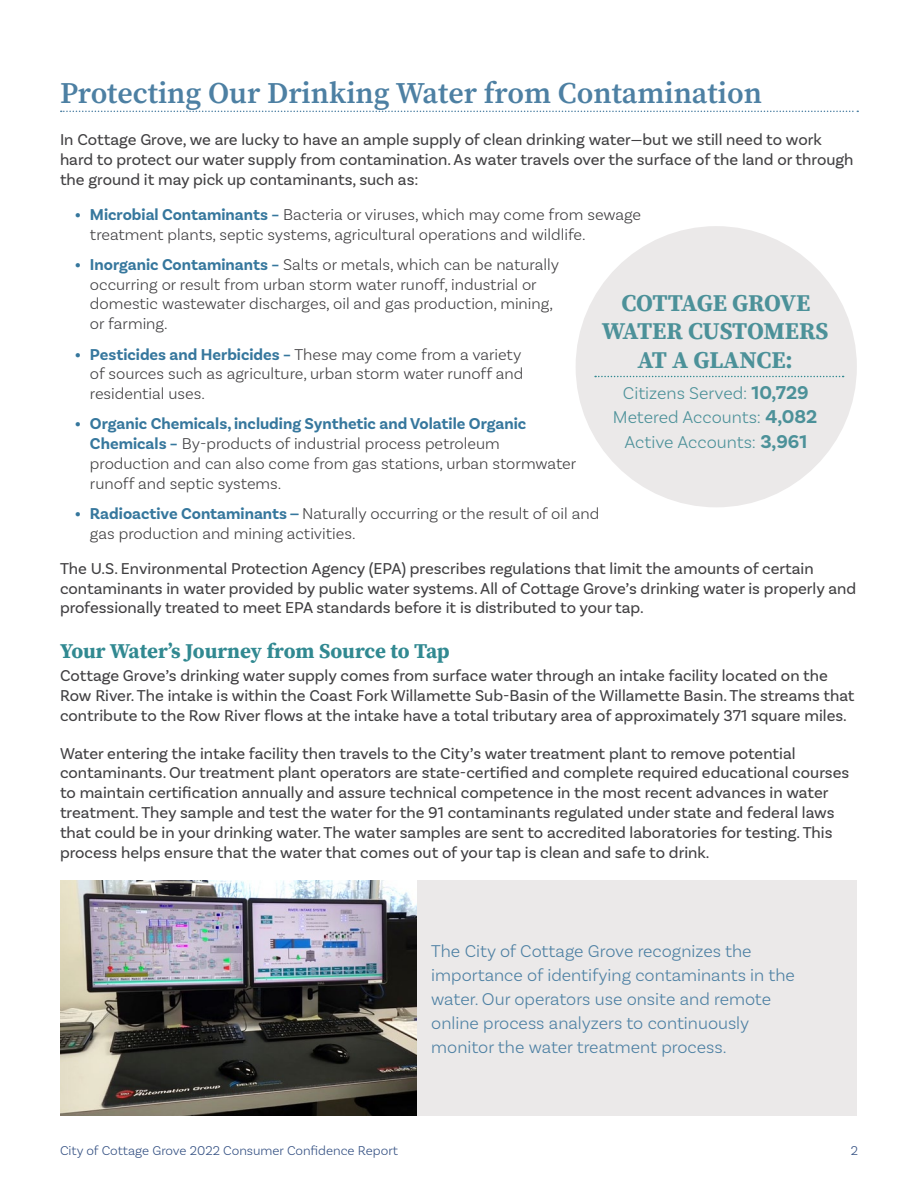
<style>
.page{position:relative;width:918px;height:1188px;background:#fff}
.page>*{position:absolute;margin:0;border:0;box-sizing:border-box;transform-origin:0 0}
.t1{font:600 30px "Source Serif Pro";color:#4d80a3}
.t2{font:700 24px/28.8px "Source Serif Pro";letter-spacing:-.015em;color:#4c9199;text-align:center}
.t3{font:700 21px "Source Serif Pro";letter-spacing:-.005em;color:#318991}
.t4{font:300 18px/24px "Basic Sans";color:#4d80a3}
.t5{font:300 18px/23.4px "Basic Sans";color:#4c9199;text-align:center}
.t6{font:16.5px/19.8px "Basic Sans";color:#414042}
.t7{font:300 16.5px/19.8px "Basic Sans";color:#414042}
.t8{font:300 13.5px "Basic Sans";color:#355183}
.s1{font-weight:700;color:#36779d}
.s2{font-family:"Calibri";font-weight:700;color:#36779d}
.s3{font-weight:700;font-size:19.5px}
</style>
<div class="page">
<div style="left:416px;top:880px;width:441px;height:236px;background:#ebe9e9"></div>
<svg style="left:61px;top:111px;width:797px;height:1px"></svg>
<img style="left:60px;top:880px;width:356px;height:236px">
<div style="left:576px;top:226px;width:281px;height:281px;background:#ebe9e9;border-radius:50%"></div>
<svg style="left:595px;top:376px;width:249px;height:1px"></svg>
<h1 class="t1" style="left:60px;top:73px;width:704px">Protecting Our Drinking Water from Contamination</h1>
<p class="t6" style="left:60px;top:130px;width:795px">In Cottage Grove, we are lucky to have an ample supply of clean drinking water—but we still need to work hard to protect our water supply from contamination. As water travels over the surface of the land or through the ground it may pick up contaminants, such as:</p>
<p class="t7" style="left:90px;top:204px;width:553px;text-indent:-15px"><span class="s1">• Microbial Contaminants –</span> Bacteria or viruses, which may come from sewage treatment plants, septic systems, agricultural operations and wildlife.</p>
<p class="t7" style="left:90px;top:254px;width:471px;text-indent:-15px"><span class="s1">• Inorganic Contaminants –</span> Salts or metals, which can be naturally occurring or result from urban storm water runoff, industrial or domestic wastewater discharges, oil and gas production, mining, or farming.</p>
<p class="t7" style="left:90px;top:344px;width:435px;text-indent:-15px"><span class="s1">• Pesticides and Herbicides –</span> These may come from a variety of sources such as agriculture, urban storm water runoff and residential uses.</p>
<p class="t7" style="left:90px;top:414px;width:488px;text-indent:-15px"><span class="s1">• Organic Chemicals, including Synthetic and Volatile Organic Chemicals –</span> By-products of industrial process petroleum production and can also come from gas stations, urban stormwater runoff and septic systems.</p>
<p class="t7" style="left:90px;top:504px;width:511px;text-indent:-15px"><span class="s1">• Radioactive Contaminants</span> <span class="s2">–</span> Naturally occurring or the result of oil and gas production and mining activities.</p>
<p class="t6" style="left:60px;top:558px;width:798px">The U.S. Environmental Protection Agency (EPA) prescribes regulations that limit the amounts of certain contaminants in water provided by public water systems. All of Cottage Grove’s drinking water is properly and professionally treated to meet EPA standards before it is distributed to your tap.</p>
<p class="t3" style="left:60px;top:637px;width:391px">Your Water’s Journey from Source to Tap</p>
<p class="t6" style="left:60px;top:666px;width:796px">Cottage Grove’s drinking water supply comes from surface water through an intake facility located on the<br>Row River. The intake is within the Coast Fork Willamette Sub-Basin of the Willamette Basin. The streams that contribute to the Row River flows at the intake have a total tributary area of approximately 371 square miles.</p>
<p class="t6" style="left:60px;top:743px;width:791px">Water entering the intake facility then travels to the City’s water treatment plant to remove potential contaminants. Our treatment plant operators are state-certified and complete required educational courses to maintain certification annually and assure technical competence in the most recent advances in water treatment. They sample and test the water for the 91 contaminants regulated under state and federal laws that could be in your drinking water. The water samples are sent to accredited laboratories for testing. This process helps ensure that the water that comes out of your tap is clean and safe to drink.</p>
<h2 class="t2" style="left:602px;top:288px;width:228px">COTTAGE GROVE<br>WATER CUSTOMERS<br>AT A GLANCE:</h2>
<p class="t5" style="left:613px;top:381px;width:206px">Citizens Served: <span class="s3">10,729<br></span>Metered Accounts: <span class="s3">4,082</span></p>
<p class="t5" style="left:625px;top:430px;width:184px">Active Accounts: <span class="s3">3,961</span></p>
<p class="t4" style="left:431px;top:939px;width:365px">The City of Cottage Grove recognizes the importance of identifying contaminants in the water. Our operators use onsite and remote online process analyzers to continuously monitor the water treatment process.</p>
<p class="t8" style="left:60px;top:1143px;width:340px">City of Cottage Grove 2022 Consumer Confidence Report</p>
<p class="t8" style="left:851px;top:1143px;width:9px">2</p>
</div>
